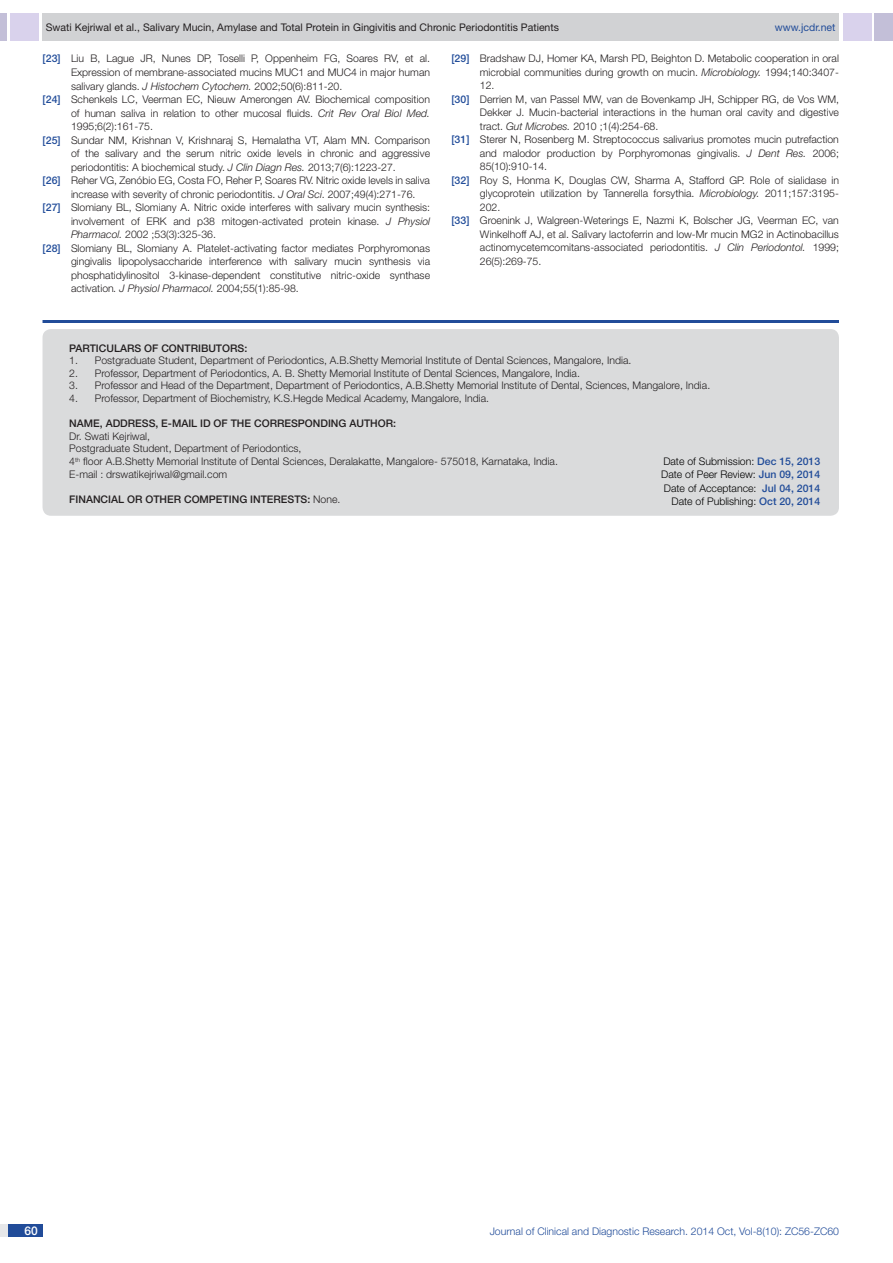
<style>
.page{position:relative;width:893px;height:1263px;background:#fff}
.page>*{position:absolute;margin:0;border:0;box-sizing:border-box;transform-origin:0 0}
.t1{font:500 12px "Helvetica Neue";color:#fff}
.con_particulars{font:300 10.5px "Helvetica Neue";color:#231f20}
.t2{font:300 10.5px "Helvetica Neue";color:#000}
.con_particulars-2{font:500 10.5px "Helvetica Neue";color:#231f20}
.t3{font:10.5px "Helvetica Neue";color:#231f20}
.t4{font:300 10.5px "Helvetica Neue";color:#214c99}
.t5{font:10.5px "Helvetica Neue";color:#214c99}
.s1{font-weight:500;color:#214c99}
.s2{font-style:italic}
.s3{font-weight:500}
</style>
<div class="page">
<div style="left:0;top:13px;width:7px;height:28px;background:#c3bfd8"></div>
<div style="left:10px;top:13px;width:29px;height:28px;background:#d9d2ec"></div>
<div style="left:43px;top:13px;width:796px;height:28px;background:#d1d2d4"></div>
<div style="left:875px;top:13px;width:18px;height:28px;background:#c3bfd8"></div>
<div style="left:843px;top:13px;width:29px;height:28px;background:#d9d2ec"></div>
<div style="left:0;top:1224px;width:43px;height:13px;background:#e6e7e9"></div>
<div style="left:8px;top:1224px;width:35px;height:13px;background:#214c99"></div>
<hr style="left:43px;top:320px;width:796px;height:3px;background:#214c99">
<div style="left:43px;top:329px;width:796px;height:187px;background:#dadbdc;border-radius:9px"></div>
<p class="t3" style="left:46px;top:21px;width:515px">Swati Kejriwal et al., Salivary Mucin, Amylase and Total Protein in Gingivitis and Chronic Periodontitis Patients</p>
<p class="t5" style="left:775px;top:21px;width:62px">www.jcdr.net</p>
<p class="con_particulars" style="left:43px;top:52px;width:389px"><span class="s1">[23]</span> Liu B, Lague JR, Nunes DP, Toselli P, Oppenheim FG, Soares RV, et al.</p>
<p class="con_particulars" style="left:71px;top:66px;width:361px">Expression of membrane-associated mucins MUC1 and MUC4 in major human</p>
<p class="con_particulars" style="left:71px;top:80px;width:273px">salivary glands. <span class="s2">J Histochem Cytochem.</span> 2002;50(6):811-20.</p>
<p class="con_particulars" style="left:43px;top:93px;width:389px"><span class="s1">[24]</span> Schenkels LC, Veerman EC, Nieuw Amerongen AV. Biochemical composition</p>
<p class="con_particulars" style="left:71px;top:107px;width:361px">of human saliva in relation to other mucosal fluids. <span class="s2">Crit Rev Oral Biol Med.</span></p>
<p class="con_particulars" style="left:71px;top:120px;width:83px">1995;6(2):161-75.</p>
<p class="con_particulars" style="left:43px;top:134px;width:389px"><span class="s1">[25]</span> Sundar NM, Krishnan V, Krishnaraj S, Hemalatha VT, Alam MN. Comparison</p>
<p class="con_particulars" style="left:71px;top:147px;width:361px">of the salivary and the serum nitric oxide levels in chronic and aggressive</p>
<p class="con_particulars" style="left:71px;top:161px;width:326px">periodontitis: A biochemical study. <span class="s2">J Clin Diagn Res.</span> 2013;7(6):1223-27.</p>
<p class="con_particulars" style="left:43px;top:174px;width:389px"><span class="s1">[26]</span> Reher VG, Zenóbio EG, Costa FO, Reher P, Soares RV. Nitric oxide levels in saliva</p>
<p class="con_particulars" style="left:71px;top:188px;width:346px">increase with severity of chronic periodontitis. <span class="s2">J Oral Sci</span>. 2007;49(4):271-76.</p>
<p class="con_particulars" style="left:43px;top:201px;width:389px"><span class="s1">[27]</span> Slomiany BL, Slomiany A. Nitric oxide interferes with salivary mucin synthesis:</p>
<p class="con_particulars" style="left:71px;top:215px;width:361px">involvement of ERK and p38 mitogen-activated protein kinase. <span class="s2">J Physiol</span></p>
<p class="con_particulars" style="left:71px;top:228px;width:146px"><span class="s2">Pharmacol.</span> 2002 ;53(3):325-36.</p>
<p class="con_particulars" style="left:43px;top:242px;width:389px"><span class="s1">[28]</span> Slomiany BL, Slomiany A. Platelet-activating factor mediates Porphyromonas</p>
<p class="con_particulars" style="left:71px;top:255px;width:361px">gingivalis lipopolysaccharide interference with salivary mucin synthesis via</p>
<p class="con_particulars" style="left:71px;top:269px;width:361px">phosphatidylinositol 3-kinase-dependent constitutive nitric-oxide synthase</p>
<p class="con_particulars" style="left:71px;top:282px;width:229px">activation<span class="s2">. J Physiol Pharmacol.</span> 2004;55(1):85-98.</p>
<p class="con_particulars" style="left:451px;top:52px;width:389px"><span class="s1">[29]</span> Bradshaw DJ, Homer KA, Marsh PD, Beighton D. Metabolic cooperation in oral</p>
<p class="con_particulars" style="left:480px;top:66px;width:361px">microbial communities during growth on mucin. <span class="s2">Microbiology.</span> 1994;140:3407-</p>
<p class="con_particulars" style="left:480px;top:79px;width:16px">12.</p>
<p class="con_particulars" style="left:451px;top:93px;width:389px"><span class="s1">[30]</span> Derrien M, van Passel MW, van de Bovenkamp JH, Schipper RG, de Vos WM,</p>
<p class="con_particulars" style="left:480px;top:106px;width:361px">Dekker J. Mucin-bacterial interactions in the human oral cavity and digestive</p>
<p class="con_particulars" style="left:480px;top:120px;width:180px">tract. <span class="s2">Gut Microbes.</span> 2010 ;1(4):254-68.</p>
<p class="con_particulars" style="left:451px;top:133px;width:389px"><span class="s1">[31]</span> Sterer N, Rosenberg M. Streptococcus salivarius promotes mucin putrefaction</p>
<p class="con_particulars" style="left:480px;top:147px;width:361px">and malodor production by Porphyromonas gingivalis. <span class="s2">J Dent Res.</span> 2006;</p>
<p class="con_particulars" style="left:480px;top:160px;width:69px">85(10):910-14.</p>
<p class="con_particulars" style="left:451px;top:174px;width:389px"><span class="s1">[32]</span> Roy S, Honma K, Douglas CW, Sharma A, Stafford GP. Role of sialidase in</p>
<p class="con_particulars" style="left:480px;top:187px;width:361px">glycoprotein utilization by Tannerella forsythia. <span class="s2">Microbiology.</span> 2011;157:3195-</p>
<p class="con_particulars" style="left:480px;top:201px;width:22px">202.</p>
<p class="con_particulars" style="left:451px;top:214px;width:389px"><span class="s1">[33]</span> Groenink J, Walgreen-Weterings E, Nazmi K, Bolscher JG, Veerman EC, van</p>
<p class="con_particulars" style="left:480px;top:228px;width:361px">Winkelhoff AJ, et al. Salivary lactoferrin and low-Mr mucin MG2 in Actinobacillus</p>
<p class="con_particulars" style="left:480px;top:241px;width:361px">actinomycetemcomitans-associated periodontitis. <span class="s2">J Clin Periodontol.</span> 1999;</p>
<p class="con_particulars" style="left:480px;top:255px;width:63px">26(5):269-75.</p>
<p class="con_particulars-2" style="left:69px;top:342px;width:14px">PARTICULAR</p>
<p class="con_particulars-2" style="left:134px;top:342px;width:35px">S OF CONTRI</p>
<p class="con_particulars-2" style="left:201px;top:342px;width:16px">BUTOR</p>
<p class="con_particulars-2" style="left:238px;top:342px;width:11px">S:</p>
<p class="con_particulars" style="left:69px;top:354px;width:564px">1. Postgraduate Student, Department of Periodontics, A.B.Shetty Memorial Institute of Dental Sciences, Mangalore, India.</p>
<p class="con_particulars" style="left:69px;top:367px;width:512px">2. Professor, Department of Periodontics, A. B. Shetty Memorial Institute of Dental Sciences, Mangalore, India.</p>
<p class="con_particulars" style="left:69px;top:379px;width:642px">3. Professor and Head of the Department, Department of Periodontics, A.B.Shetty Memorial Institute of Dental, Sciences, Mangalore, India.</p>
<p class="con_particulars" style="left:69px;top:392px;width:421px">4. Professor, Department of Biochemistry, K.S.Hegde Medical Academy, Mangalore, India.</p>
<p class="con_particulars-2" style="left:69px;top:417px;width:9px">NAME</p>
<p class="con_particulars-2" style="left:100px;top:417px;width:15px">, ADDRE</p>
<p class="con_particulars-2" style="left:142px;top:417px;width:38px">SS, E-MAIL</p>
<p class="con_particulars-2" style="left:200px;top:417px;width:39px">ID OF THE</p>
<p class="con_particulars-2" style="left:254px;top:417px;width:9px">CORRE</p>
<p class="con_particulars-2" style="left:291px;top:417px;width:22px">SPONDIN</p>
<p class="con_particulars-2" style="left:338px;top:417px;width:20px">G AUTHOR</p>
<p class="con_particulars-2" style="left:393px;top:417px;width:4px">:</p>
<p class="con_particulars" style="left:69px;top:430px;width:82px">Dr. Swati Kejriwal,</p>
<p class="con_particulars" style="left:69px;top:442px;width:234px">Postgraduate Student, Department of Periodontics,</p>
<p class="con_particulars" style="left:69px;top:455px;width:490px">4<sup>th</sup> floor A.B.Shetty Memorial Institute of Dental Sciences, Deralakatte, Mangalore- 575018, Karnataka, India.</p>
<p class="con_particulars" style="left:69px;top:467px;width:159px">E-mail : drswatikejriwal@gmail.com</p>
<p class="con_particulars-2" style="left:69px;top:493px;width:85px">Financial OR OTHER</p>
<p class="con_particulars-2" style="left:184px;top:493px;width:9px">COM</p>
<p class="con_particulars-2" style="left:209px;top:493px;width:14px">PETIN</p>
<p class="con_particulars-2" style="left:239px;top:493px;width:18px">G INTERE</p>
<p class="con_particulars" style="left:288px;top:493px;width:54px"><span class="s3">STS:</span> None.</p>
<p class="t2" style="left:663px;top:454px;width:158px">Date of Submission: <span class="s1">Dec 15, 2013</span></p>
<p class="t2" style="left:661px;top:468px;width:161px">Date of Peer Review: <span class="s1">Jun 09, 2014</span></p>
<p class="t2" style="left:664px;top:481px;width:158px">Date of Acceptance: <span class="s1">Jul 04, 2014</span></p>
<p class="t2" style="left:671px;top:495px;width:150px">Date of Publishing: <span class="s1">Oct 20, 2014</span></p>
<p class="t1" style="left:24px;top:1223px;width:15px">60</p>
<p class="t4" style="left:490px;top:1225px;width:351px">Journal of Clinical and Diagnostic Research. 2014 Oct, Vol-8(10): ZC56-ZC60</p>
</div>
